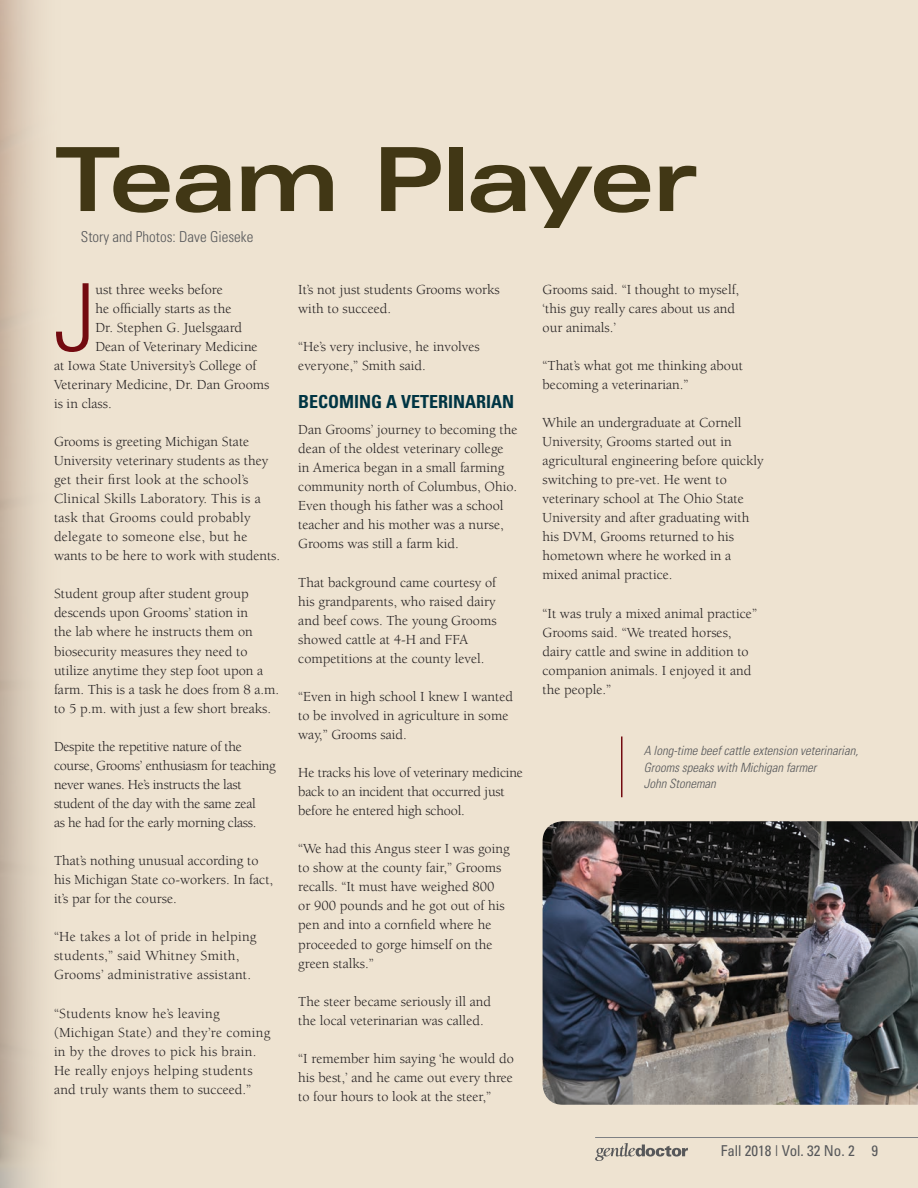
<style>
.page{position:relative;width:918px;height:1188px;background:#eee3d1}
.page>*{position:absolute;margin:0;border:0;box-sizing:border-box;transform-origin:0 0}
.Body_Copy{font:300 condensed 93.45px "Univers";color:#730a10}
.Headline{font:700 expanded 88.5px "Univers";letter-spacing:-.03em;color:#413715}
.Headings{font:700 condensed 18px "Univers";color:#003543}
.Byline{font:300 condensed 15px "Univers LT Std";color:#57585a}
.t1{font:condensed 15px "Univers";color:#57585a}
.Body_Copy-2{font:14.25px/19px "Berkeley Std";color:#231f20}
.Body_Copy-3{font:14.25px/19px "Berkeley Std";letter-spacing:.02em;color:#231f20}
.Body_Copy-4{font:14.25px/19px "Berkeley Std";letter-spacing:-.02em;color:#231f20}
.t2{font:italic 300 condensed 12.75px/16.5px "Univers LT Std";color:#57585a}
</style>
<div class="page">
<svg style="left:595px;top:1143px;width:93px;height:18px"></svg>
<hr style="left:595px;top:1137px;width:323px;height:1px;background:#7e8083">
<img style="left:543px;top:821px;width:375px;height:284px">
<hr style="left:621px;top:736px;width:1px;height:61px;background:#730a10">
<p class="Headline" style="left:55px;top:129px;width:645px">Team Player</p>
<p class="Byline" style="left:81px;top:228px;width:174px">Story and Photos: Dave Gieseke</p>
<p class="Body_Copy" style="left:54px;top:262px;width:43px">J</p>
<p class="Body_Copy-2" style="left:95px;top:280px;width:129px">ust three weeks before</p>
<p class="Body_Copy-2" style="left:543px;top:280px;width:198px">Grooms said. “I thought to myself, ‘this guy really cares about us and our animals.’</p>
<p class="Body_Copy-2" style="left:543px;top:356px;width:202px">“That’s what got me thinking about becoming a veterinarian.”</p>
<p class="Body_Copy-2" style="left:543px;top:413px;width:223px">While an undergraduate at Cornell University, Grooms started out in agricultural engineering before quickly switching to pre-vet. He went to veterinary school at The Ohio State University and after graduating with his DVM, Grooms returned to his hometown where he worked in a mixed animal practice.</p>
<p class="Body_Copy-2" style="left:543px;top:604px;width:216px">“It was truly a mixed animal practice”<br>Grooms said. “We treated horses, dairy cattle and swine in addition to companion animals. I enjoyed it and the people.”</p>
<p class="Body_Copy-2" style="left:298px;top:280px;width:203px">It’s not just students Grooms works with to succeed.</p>
<p class="Body_Copy-2" style="left:298px;top:337px;width:183px">“He’s very inclusive, he involves everyone,” Smith said.</p>
<p class="Headings" style="left:298px;top:391px;width:218px">BECOMING A VETERINARIAN</p>
<p class="Body_Copy-2" style="left:298px;top:420px;width:221px">Dan Grooms’ journey to becoming the dean of the oldest veterinary college in America began in a small farming community north of Columbus, Ohio.<br>Even though his father was a school teacher and his mother was a nurse, Grooms was still a farm kid.</p>
<p class="Body_Copy-2" style="left:298px;top:573px;width:200px">That background came courtesy of his grandparents, who raised dairy and beef cows. The young Grooms showed cattle at 4-H and FFA competitions at the county level.</p>
<p class="Body_Copy-2" style="left:298px;top:687px;width:216px">“Even in high school I knew I wanted to be involved in agriculture in some way,” Grooms said.</p>
<p class="Body_Copy-2" style="left:298px;top:763px;width:226px">He tracks his love of veterinary medicine back to an incident that occurred just before he entered high school.</p>
<p class="Body_Copy-2" style="left:298px;top:839px;width:213px">“We had this Angus steer I was going to show at the county fair,” Grooms recalls. “It must have weighed 800 or 900 pounds and he got out of his pen and into a cornfield where he proceeded to gorge himself on the green stalks.”</p>
<p class="Body_Copy-2" style="left:298px;top:992px;width:194px">The steer became seriously ill and the local veterinarian was called.</p>
<p class="Body_Copy-2" style="left:298px;top:1049px;width:217px;text-align:justify">“I remember him saying ‘he would do his best,’ and he came out every three to four hours to look at the steer,”</p>
<p class="Body_Copy-2" style="left:95px;top:299px;width:138px">he officially starts as the</p>
<p class="Body_Copy-2" style="left:95px;top:318px;width:148px">Dr. Stephen G. Juelsgaard</p>
<p class="Body_Copy-2" style="left:95px;top:337px;width:164px">Dean of Veterinary Medicine</p>
<p class="Body_Copy-2" style="left:54px;top:356px;width:204px">at Iowa State University’s College of</p>
<p class="Body_Copy-2" style="left:54px;top:375px;width:217px">Veterinary Medicine, Dr. Dan Grooms</p>
<p class="Body_Copy-2" style="left:54px;top:394px;width:59px">is in class.</p>
<p class="Body_Copy-3" style="left:54px;top:432px;width:228px">Grooms is greeting Michigan State University veterinary students as they get their first look at the school’s Clinical Skills Laboratory. This is a task that Grooms could probably delegate to someone else, but he wants to be here to work with students.</p>
<p class="Body_Copy-2" style="left:54px;top:585px;width:227px">Student group after student group descends upon Grooms’ station in<br>the lab where he instructs them on biosecurity measures they need to utilize anytime they step foot upon a farm. This is a task he does from 8 a.m. to 5 p.m. with just a few short breaks.</p>
<p class="Body_Copy-4" style="left:54px;top:737px;width:223px">Despite the repetitive nature of the course, Grooms’ enthusiasm for teaching never wanes. He’s instructs the last student of the day with the same zeal<br>as he had for the early morning class.</p>
<p class="Body_Copy-2" style="left:54px;top:851px;width:221px">That’s nothing unusual according to his Michigan State co-workers. In fact, it’s par for the course.</p>
<p class="Body_Copy-3" style="left:54px;top:928px;width:204px">“He takes a lot of pride in helping students,” said Whitney Smith,<br>Grooms’ administrative assistant.</p>
<p class="Body_Copy-3" style="left:54px;top:1004px;width:218px">“Students know he’s leaving (Michigan State) and they’re coming in by the droves to pick his brain.<br>He really enjoys helping students and truly wants them to succeed.”</p>
<p class="t2" style="left:644px;top:743px;width:216px">A long-time beef cattle extension veterinarian,<br>Grooms speaks with Michigan farmer<br>John Stoneman</p>
<p class="t1" style="left:721px;top:1142px;width:159px">Fall 2018 | Vol. 32 No. 2 9</p>
</div>
